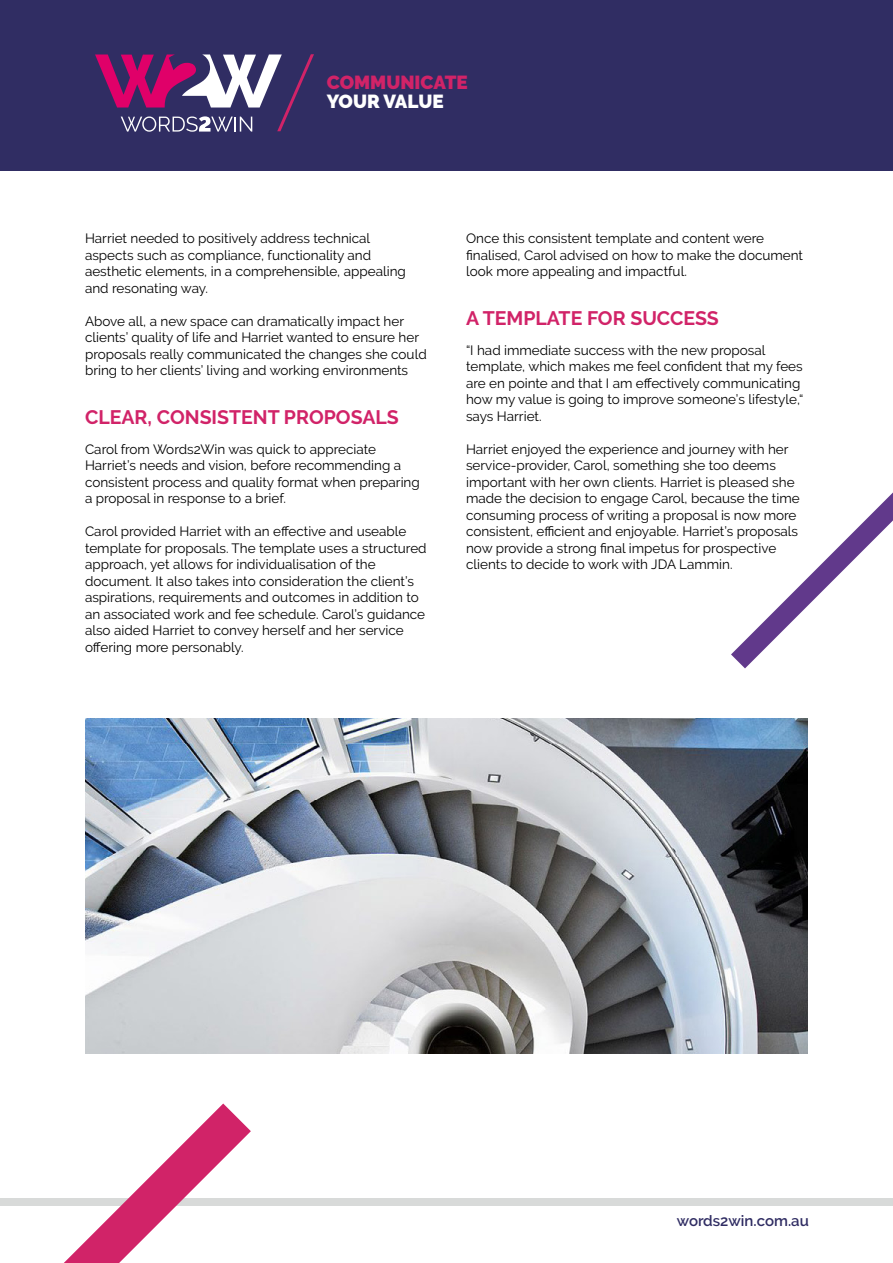
<style>
.page{position:relative;width:893px;height:1263px;background:#fff}
.page>*{position:absolute;margin:0;border:0;box-sizing:border-box;transform-origin:0 0}
.t1{font:700 19.5px "Raleway";color:#d12368}
.t2{font:900 18.9px "Raleway";color:#d12368}
.t3{font:900 18.9px "Raleway";color:#fff}
.t4{font:600 15px "Raleway";color:#302d63}
.t5{font:13.5px/16.5px "Raleway";color:#000}
</style>
<div class="page">
<div style="left:0;top:1198px;width:893px;height:7px;background:#d8dad9"></div>
<div style="left:0;top:0;width:893px;height:170px;background:#302d63"></div>
<svg style="left:95px;top:54px;width:219px;height:78px"></svg>
<img style="left:85px;top:719px;width:723px;height:334px">
<svg style="left:64px;top:1103px;width:187px;height:160px"></svg>
<svg style="left:731px;top:492px;width:162px;height:176px"></svg>
<h2 class="t2" style="left:327px;top:72px;width:142px">COMMUNICATE</h2>
<h2 class="t3" style="left:327px;top:91px;width:118px">YOUR VALUE</h2>
<p class="t5" style="left:85px;top:230px;width:322px">Harriet needed to positively address technical aspects such as compliance, functionality and aesthetic elements, in a comprehensible, appealing and resonating way.</p>
<p class="t5" style="left:85px;top:313px;width:343px">Above all, a new space can dramatically impact her clients’ quality of life and Harriet wanted to ensure her proposals really communicated the changes she could bring to her clients’ living and working environments</p>
<h1 class="t1" style="left:85px;top:406px;width:315px">CLEAR, CONSISTENT PROPOSALS</h1>
<p class="t5" style="left:85px;top:440px;width:336px">Carol from Words2Win was quick to appreciate Harriet’s needs and vision, before recommending a consistent process and quality format when preparing a proposal in response to a brief.</p>
<p class="t5" style="left:85px;top:523px;width:343px">Carol provided Harriet with an effective and useable template for proposals. The template uses a structured approach, yet allows for individualisation of the document. It also takes into consideration the client’s aspirations, requirements and outcomes in addition to an associated work and fee schedule. Carol’s guidance also aided Harriet to convey herself and her service offering more personably.</p>
<p class="t5" style="left:466px;top:230px;width:339px">Once this consistent template and content were finalised, Carol advised on how to make the document look more appealing and impactful.</p>
<h1 class="t1" style="left:466px;top:307px;width:254px">A TEMPLATE FOR SUCCESS</h1>
<p class="t5" style="left:466px;top:341px;width:339px">“I had immediate success with the new proposal template, which makes me feel confident that my fees are en pointe and that I am effectively communicating how my value is going to improve someone’s lifestyle,“ says Harriet.</p>
<p class="t5" style="left:466px;top:440px;width:335px">Harriet enjoyed the experience and journey with her service-provider, Carol, something she too deems important with her own clients. Harriet is pleased she made the decision to engage Carol, because the time consuming process of writing a proposal is now more consistent, efficient and enjoyable. Harriet’s proposals now provide a strong final impetus for prospective clients to decide to work with JDA Lammin.</p>
<p class="t4" style="left:677px;top:1212px;width:133px">words2win.com.au</p>
</div>
